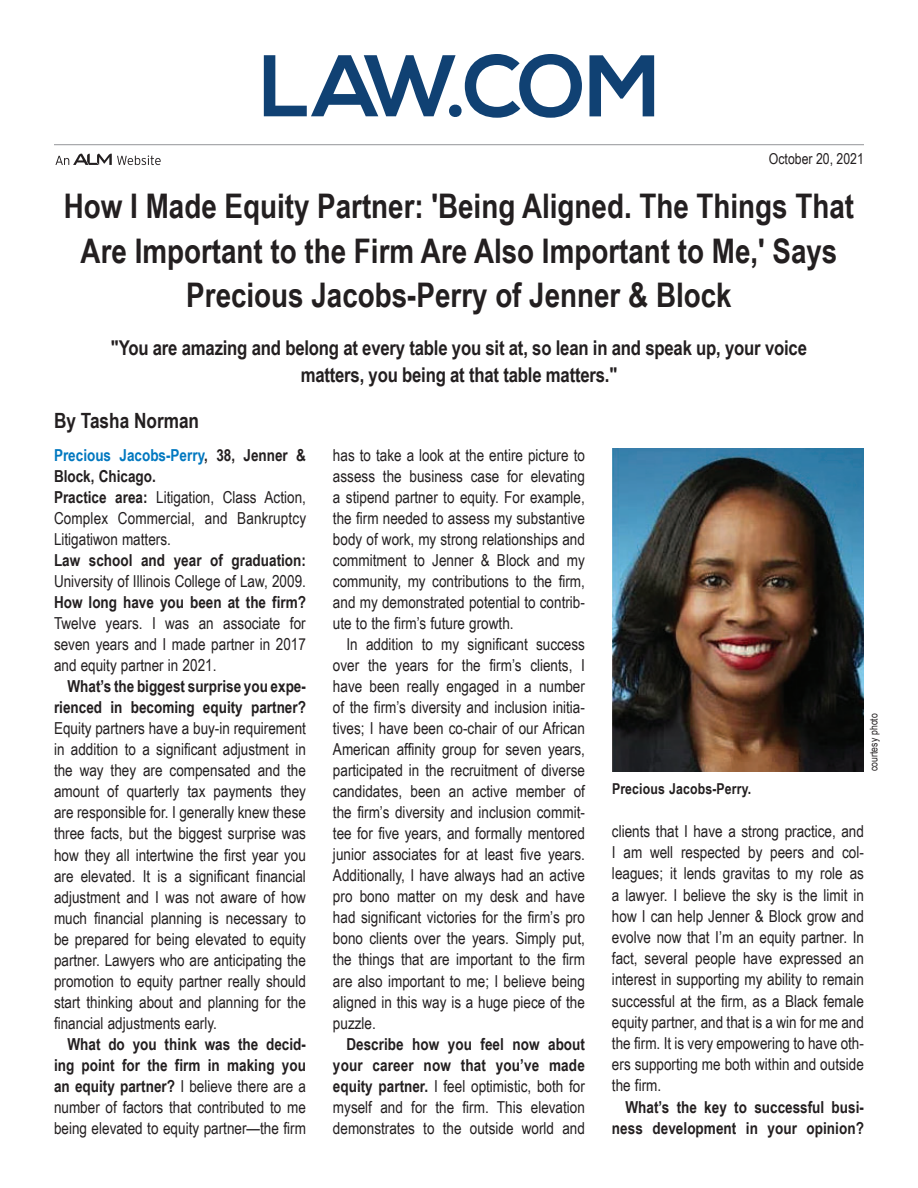
<style>
.page{position:relative;width:918px;height:1188px;background:#fff}
.page>*{position:absolute;margin:0;border:0;box-sizing:border-box;transform-origin:0 0}
.t1{font:700 33.9px/44.7px "Arial Narrow";color:#231f20;text-align:center}
.t2{font:700 21px "Arial Narrow";color:#231f20}
.t3{font:700 20.4px/27px "Arial Narrow";letter-spacing:-.01em;color:#231f20;text-align:center}
.t4{font:16.5px/21px "Arial Narrow";color:#231f20;text-align:justify}
.t5{font:700 16.5px/21px "Arial Narrow";color:#231f20;text-align:right}
.t6{font:700 15px "Arial Narrow";letter-spacing:.01em;color:#231f20}
.t7{font:15px "Arial Narrow";color:#231f20}
.t8{font:10.5px "Arial Narrow";letter-spacing:.01em;color:#231f20}
.s1{font-weight:700;color:#0078c0}
.s2{font-weight:700}
</style>
<div class="page">
<svg style="left:55px;top:154px;width:106px;height:11px"></svg>
<hr style="left:54px;top:144px;width:810px;height:1px;background:#939598">
<svg style="left:264px;top:54px;width:318px;height:64px"></svg>
<svg style="left:589px;top:55px;width:65px;height:61px"></svg>
<img style="left:612px;top:449px;width:252px;height:322px">
<p class="t7" style="left:769px;top:148px;width:97px">October 20, 2021</p>
<h1 class="t1" style="left:64px;top:182px;width:792px">How I Made Equity Partner: 'Being Aligned. The Things That<br>Are Important to the Firm Are Also Important to Me,' Says<br>Precious Jacobs-Perry of Jenner &amp; Block</h1>
<p class="t3" style="left:111px;top:334px;width:698px">"You are amazing and belong at every table you sit at, so lean in and speak up, your voice matters, you being at that table matters."</p>
<p class="t2" style="left:54px;top:404px;width:147px">By Tasha Norman</p>
<p class="t4" style="left:54px;top:444px;width:254px;text-align:left"><span class="s1">Precious Jacobs-Perry</span><span class="s2">, 38, Jenner &amp;<br>Block, Chicago.<br>Practice area:</span> Litigation, Class Action,<br>Complex Commercial, and Bankruptcy<br>Litigatiwon matters.</p>
<p class="t5" style="left:54px;top:549px;width:253px">Law school and year of graduation:</p>
<p class="t4" style="left:54px;top:570px;width:253px">University of Illinois College of Law, 2009.</p>
<p class="t5" style="left:54px;top:591px;width:254px">How long have you been at the firm?</p>
<p class="t4" style="left:54px;top:612px;width:254px">Twelve years. I was an associate for seven years and I made partner in 2017 and equity partner in 2021.</p>
<p class="t5" style="left:54px;top:675px;width:254px">What’s the biggest surprise you expe&shy;rienced in becoming equity partner?</p>
<p class="t4" style="left:54px;top:717px;width:254px">Equity partners have a buy-in requirement in addition to a significant adjustment in the way they are compensated and the amount of quarterly tax payments they are responsible for. I generally knew these three facts, but the biggest surprise was how they all intertwine the first year you are elevated. It is a significant financial adjustment and I was not aware of how much financial planning is necessary to be prepared for being elevated to equity partner. Lawyers who are anticipating the promotion to equity partner really should start thinking about and planning for the financial adjustments early.</p>
<p class="t4" style="left:54px;top:1033px;width:254px;text-indent:13px"><span class="s2">What do you think was the decid&shy;ing point for the firm in making you an equity partner?</span> I believe there are a number of factors that contributed to me being elevated to equity partner—the firm</p>
<p class="t4" style="left:333px;top:444px;width:254px">has to take a look at the entire picture to assess the business case for elevating a stipend partner to equity. For example, the firm needed to assess my substantive body of work, my strong relationships and commitment to Jenner &amp; Block and my community, my contributions to the firm, and my demonstrated potential to contrib&shy;ute to the firm’s future growth.</p>
<p class="t4" style="left:333px;top:633px;width:254px;text-indent:13px">In addition to my significant success over the years for the firm’s clients, I have been really engaged in a number of the firm’s diversity and inclusion initia&shy;tives; I have been co-chair of our African American affinity group for seven years, participated in the recruitment of diverse candidates, been an active member of the firm’s diversity and inclusion commit&shy;tee for five years, and formally mentored junior associates for at least five years.<br>Additionally, I have always had an active pro bono matter on my desk and have had significant victories for the firm’s pro bono clients over the years. Simply put, the things that are important to the firm are also important to me; I believe being aligned in this way is a huge piece of the puzzle.</p>
<p class="t4" style="left:333px;top:1033px;width:254px;text-indent:13px"><span class="s2">Describe how you feel now about your career now that you’ve made equity partner.</span> I feel optimistic, both for myself and for the firm. This elevation demonstrates to the outside world and</p>
<p class="t6" style="left:612px;top:778px;width:141px">Precious Jacobs-Perry.</p>
<p class="t8" style="left:866px;top:771px;width:60px;rotate:-90deg">courtesy photo</p>
<p class="t4" style="left:612px;top:820px;width:254px">clients that I have a strong practice, and I am well respected by peers and col&shy;leagues; it lends gravitas to my role as a lawyer. I believe the sky is the limit in how I can help Jenner &amp; Block grow and evolve now that I’m an equity partner. In fact, several people have expressed an interest in supporting my ability to remain successful at the firm, as a Black female equity partner, and that is a win for me and the firm. It is very empowering to have oth&shy;ers supporting me both within and outside the firm.</p>
<p class="t5" style="left:612px;top:1095px;width:253px">What’s the key to successful busi&shy;ness development in your opinion?</p>
</div>
